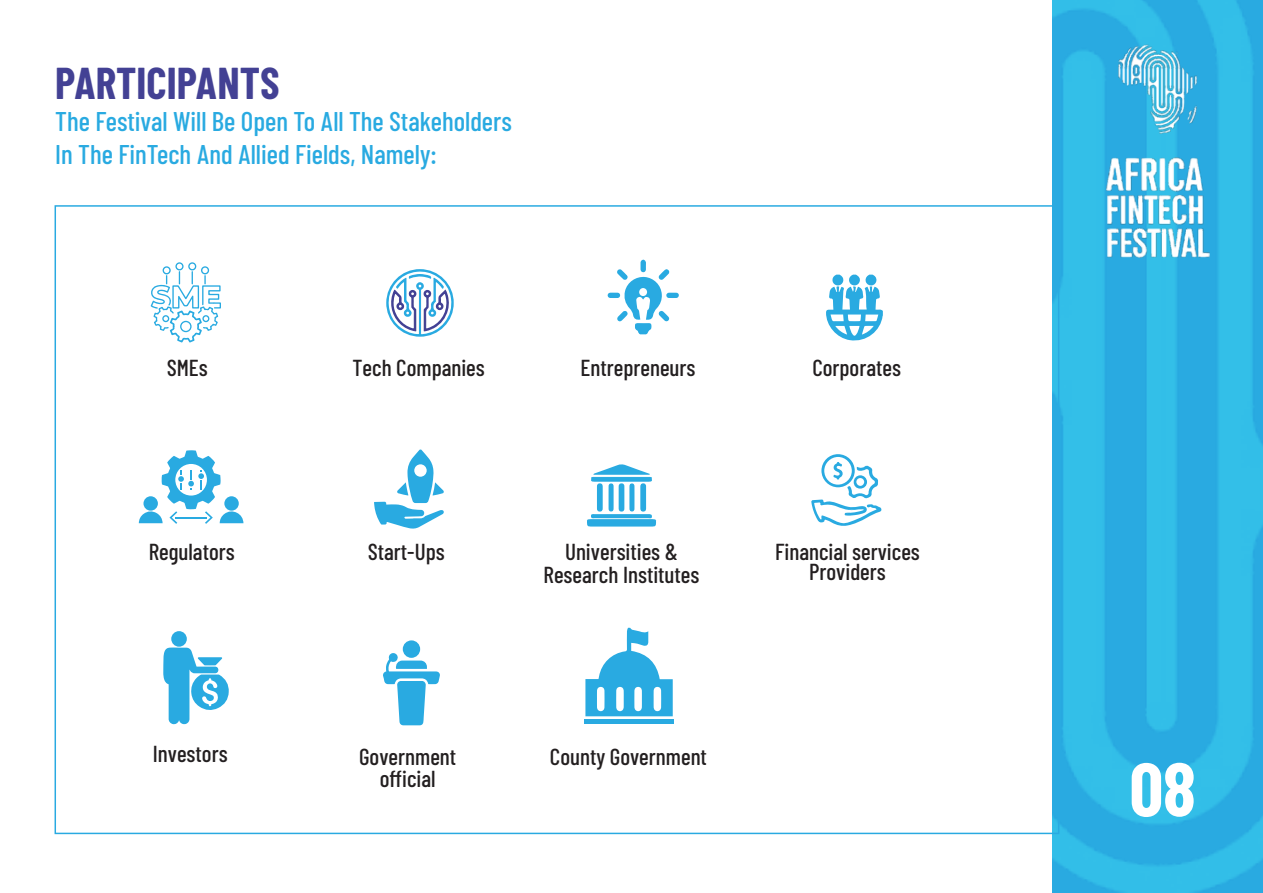
<style>
.page{position:relative;width:1263px;height:893px;background:#fff}
.page>*{position:absolute;margin:0;border:0;box-sizing:border-box;transform-origin:0 0}
.t1{font:700 75px "Barlow Condensed";color:#fff}
.t2{font:700 43.5px "Barlow Condensed";color:#434194}
.t3{font:500 27px/32.4px "Barlow Condensed";color:#29aae1}
.t4{font:500 23.1px/22.5px "Barlow Condensed";color:#231f20;text-align:center}
</style>
<div class="page">
<img style="left:1052px;top:0;width:211px;height:893px">
<img style="left:1115px;top:43px;width:85px;height:93px">
<img style="left:1106px;top:157px;width:103px;height:101px">
<svg style="left:383px;top:653px;width:57px;height:72px"></svg>
<div style="left:403px;top:640px;width:17px;height:18px;background:#29aae1;border-radius:50%"></div>
<svg style="left:585px;top:628px;width:88px;height:88px"></svg>
<hr style="left:584px;top:720px;width:90px;height:4px;background:#29aae1">
<svg style="left:150px;top:262px;width:71px;height:81px"></svg>
<svg style="left:386px;top:269px;width:68px;height:68px"></svg>
<svg style="left:608px;top:260px;width:71px;height:74px"></svg>
<svg style="left:826px;top:275px;width:57px;height:66px"></svg>
<svg style="left:139px;top:450px;width:104px;height:74px"></svg>
<svg style="left:374px;top:449px;width:70px;height:80px"></svg>
<svg style="left:587px;top:464px;width:69px;height:63px"></svg>
<hr style="left:591px;top:477px;width:61px;height:1px;background:#29aae1;border-radius:50%">
<svg style="left:811px;top:454px;width:70px;height:72px"></svg>
<div style="left:171px;top:631px;width:16px;height:16px;background:#29aae1;border-radius:50%"></div>
<svg style="left:163px;top:647px;width:66px;height:78px"></svg>
<h2 class="t2" style="left:55px;top:56px;width:226px">PARTICIPANTS</h2>
<p class="t3" style="left:55px;top:105px;width:458px">The Festival Will Be Open To All The Stakeholders<br>In The FinTech And Allied Fields, Namely:</p>
<p class="t4" style="left:167px;top:356px;width:43px">SMEs</p>
<p class="t4" style="left:352px;top:356px;width:134px">Tech Companies</p>
<p class="t4" style="left:580px;top:356px;width:117px">Entrepreneurs</p>
<p class="t4" style="left:812px;top:356px;width:90px">Corporates</p>
<p class="t4" style="left:149px;top:540px;width:87px">Regulators</p>
<p class="t4" style="left:368px;top:540px;width:78px">Start-Ups</p>
<p class="t4" style="left:544px;top:540px;width:157px">Universities &amp;<br>Research Institutes</p>
<p class="t4" style="left:775px;top:541px;width:146px;line-height:20px">Financial services<br>Providers</p>
<p class="t4" style="left:153px;top:742px;width:76px">Investors</p>
<p class="t4" style="left:359px;top:745px;width:99px">Government official</p>
<p class="t4" style="left:550px;top:745px;width:159px">County Government</p>
<h1 class="t1" style="left:1130px;top:743px;width:67px">08</h1>
</div>
